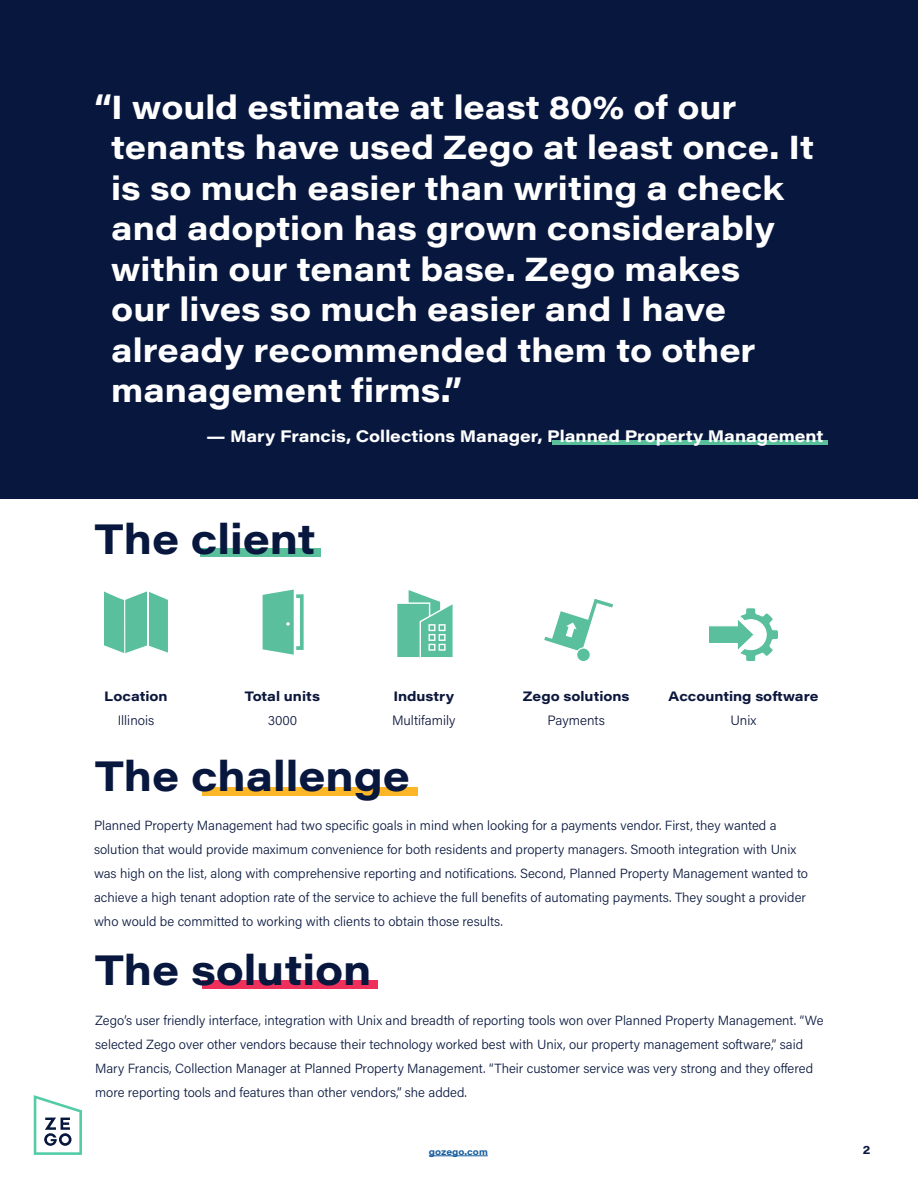
<style>
.page{position:relative;width:918px;height:1188px;background:#fff}
.page>*{position:absolute;margin:0;border:0;box-sizing:border-box;transform-origin:0 0}
.t1{font:700 42px "Acumin Pro Wide";color:#08173e}
.t2{font:700 33px/40.5px "Acumin Pro Wide";color:#fff}
.t3{font:700 16.5px "Acumin Pro Wide";color:#fff}
.t4{font:700 13.5px "Acumin Pro Wide";color:#0c173c}
.t5{font:300 13.5px "Acumin Pro";color:#0c173c}
.t6{font:300 13.35px/23.9px "Acumin Pro";color:#08173e}
.t7{font:700 12px "Acumin Pro Wide";color:#08173e}
.t8{font:700 9px "Acumin Pro Wide";color:#175d9e}
</style>
<div class="page">
<hr style="left:429px;top:1156px;width:59px;height:1px;background:#175d9e">
<svg style="left:34px;top:1095px;width:48px;height:60px"></svg>
<div style="left:0;top:0;width:918px;height:499px;background:#08173e"></div>
<div style="left:202px;top:787px;width:216px;height:8px;background:#fdb627"></div>
<div style="left:552px;top:440px;width:276px;height:5px;background:#59c09b"></div>
<div style="left:201px;top:549px;width:120px;height:8px;background:#59c09b"></div>
<svg style="left:262px;top:589px;width:42px;height:66px"></svg>
<svg style="left:397px;top:590px;width:56px;height:68px"></svg>
<svg style="left:544px;top:599px;width:69px;height:62px"></svg>
<svg style="left:104px;top:591px;width:64px;height:62px;background:#73c9ab"></svg>
<hr style="left:124px;top:600px;width:1px;height:54px;background:#fff">
<hr style="left:147px;top:591px;width:1px;height:55px;background:#fff">
<svg style="left:709px;top:608px;width:69px;height:53px"></svg>
<div style="left:202px;top:980px;width:175px;height:8px;background:#ee305a"></div>
<p class="t2" style="left:111px;top:85px;width:704px;text-indent:-17px">“I would estimate at least 80% of our tenants have used Zego at least once. It is so much easier than writing a check and adoption has grown considerably within our tenant base. Zego makes<br>our lives so much easier and I have already recommended them to other management firms.”</p>
<p class="t3" style="left:206px;top:424px;width:619px">— Mary Francis, Collections Manager, Planned Property Management</p>
<p class="t1" style="left:95px;top:508px;width:222px">The client</p>
<p class="t4" style="left:104px;top:687px;width:65px">Location</p>
<p class="t5" style="left:118px;top:711px;width:38px">Illinois</p>
<p class="t4" style="left:245px;top:687px;width:77px">Total units</p>
<p class="t5" style="left:268px;top:711px;width:31px">3000</p>
<p class="t4" style="left:394px;top:687px;width:62px">Industry</p>
<p class="t5" style="left:392px;top:711px;width:65px">Multifamily</p>
<p class="t4" style="left:523px;top:687px;width:108px">Zego solutions</p>
<p class="t5" style="left:547px;top:711px;width:59px">Payments</p>
<p class="t4" style="left:669px;top:687px;width:151px">Accounting software</p>
<p class="t5" style="left:731px;top:711px;width:27px">Unix</p>
<p class="t1" style="left:95px;top:746px;width:316px">The challenge</p>
<p class="t6" style="left:94px;top:813px;width:715px">Planned Property Management had two specific goals in mind when looking for a payments vendor. First, they wanted a solution that would provide maximum convenience for both residents and property managers. Smooth integration with Unix was high on the list, along with comprehensive reporting and notifications. Second, Planned Property Management wanted to achieve a high tenant adoption rate of the service to achieve the full benefits of automating payments. They sought a provider who would be committed to working with clients to obtain those results.</p>
<p class="t1" style="left:95px;top:939px;width:278px">The solution</p>
<p class="t6" style="left:95px;top:1008px;width:730px">Zego’s user friendly interface, integration with Unix and breadth of reporting tools won over Planned Property Management. “We selected Zego over other vendors because their technology worked best with Unix, our property management software,” said Mary Francis, Collection Manager at Planned Property Management. “Their customer service was very strong and they offered more reporting tools and features than other vendors,” she added.</p>
<p class="t8" style="left:429px;top:1145px;width:60px">gozego.com</p>
<p class="t7" style="left:863px;top:1141px;width:9px">2</p>
</div>
